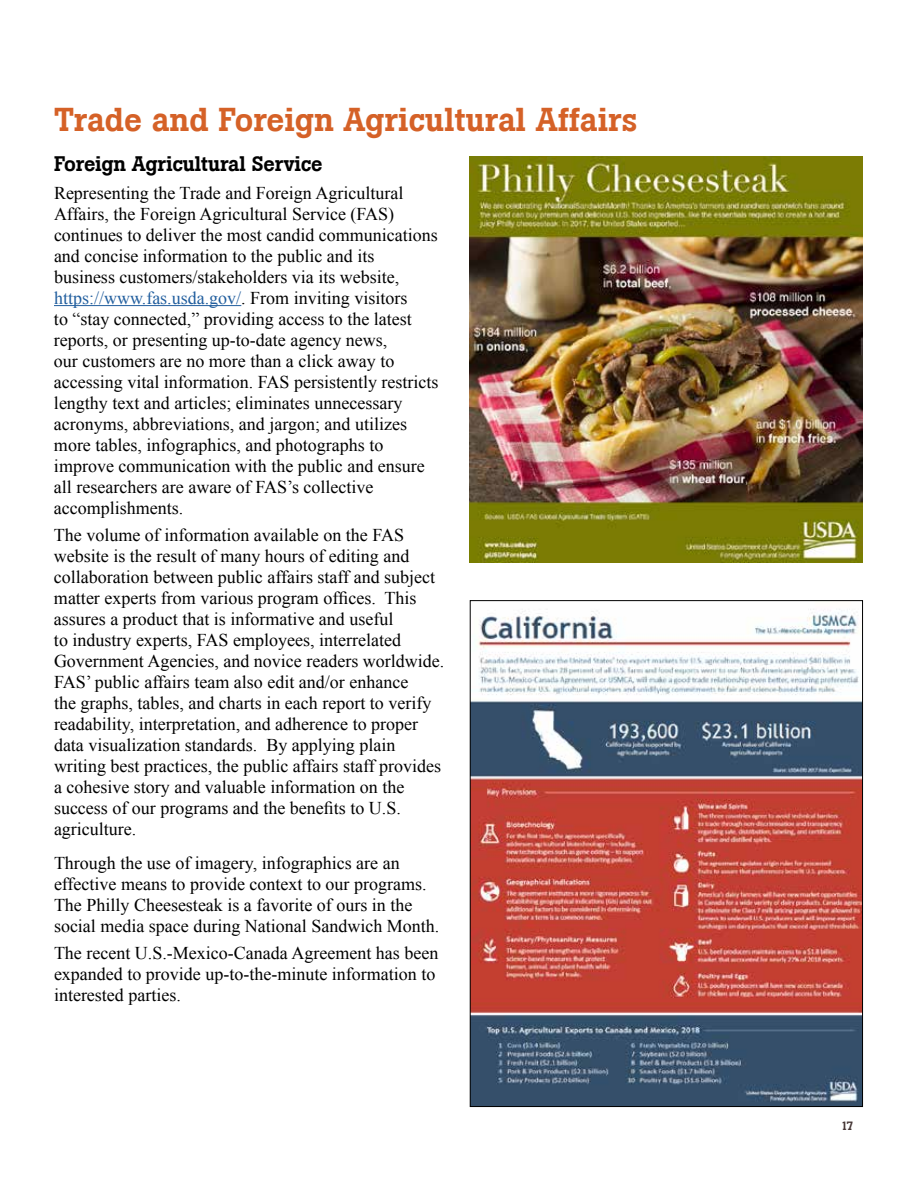
<style>
.page{position:relative;width:918px;height:1188px;background:#fff}
.page>*{position:absolute;margin:0;border:0;box-sizing:border-box;transform-origin:0 0}
.t1{font:500 33px "Boton";color:#d56127}
.t2{font:500 21px "Boton";letter-spacing:-.01em;color:#000}
.t3{font:18px/21px "Times New Roman";color:#000}
.t4{font:500 12px "Boton";color:#453635}
.s1{color:#215e9e}
</style>
<div class="page">
<hr style="left:54px;top:305px;width:187px;height:1px;background:#215e9e">
<img style="left:470px;top:157px;width:392px;height:405px">
<img style="left:472px;top:609px;width:389px;height:496px">
<h3 class="t1" style="left:54px;top:100px;width:585px">Trade and Foreign Agricultural Affairs</h3>
<h4 class="t2" style="left:54px;top:151px;width:270px">Foreign Agricultural Service</h4>
<p class="t3" style="left:54px;top:182px;width:386px">Representing the Trade and Foreign Agricultural Affairs, the Foreign Agricultural Service (FAS) continues to deliver the most candid communications and concise information to the public and its business customers/stakeholders via its website, <span class="s1">https://www.fas.usda.gov/</span>. From inviting visitors<br>to “stay connected,” providing access to the latest reports, or presenting up-to-date agency news,<br>our customers are no more than a click away to accessing vital information. FAS persistently restricts lengthy text and articles; eliminates unnecessary acronyms, abbreviations, and jargon; and utilizes more tables, infographics, and photographs to improve communication with the public and ensure all researchers are aware of FAS’s collective accomplishments.</p>
<p class="t3" style="left:54px;top:524px;width:392px">The volume of information available on the FAS website is the result of many hours of editing and collaboration between public affairs staff and subject matter experts from various program offices. This assures a product that is informative and useful<br>to industry experts, FAS employees, interrelated Government Agencies, and novice readers worldwide.<br>FAS’ public affairs team also edit and/or enhance<br>the graphs, tables, and charts in each report to verify readability, interpretation, and adherence to proper data visualization standards. By applying plain writing best practices, the public affairs staff provides a cohesive story and valuable information on the success of our programs and the benefits to U.S. agriculture.</p>
<p class="t3" style="left:54px;top:853px;width:387px">Through the use of imagery, infographics are an effective means to provide context to our programs.<br>The Philly Cheesesteak is a favorite of ours in the social media space during National Sandwich Month.</p>
<p class="t3" style="left:54px;top:943px;width:386px">The recent U.S.-Mexico-Canada Agreement has been expanded to provide up-to-the-minute information to interested parties.</p>
<p class="t4" style="left:841px;top:1119px;width:14px">17</p>
</div>
